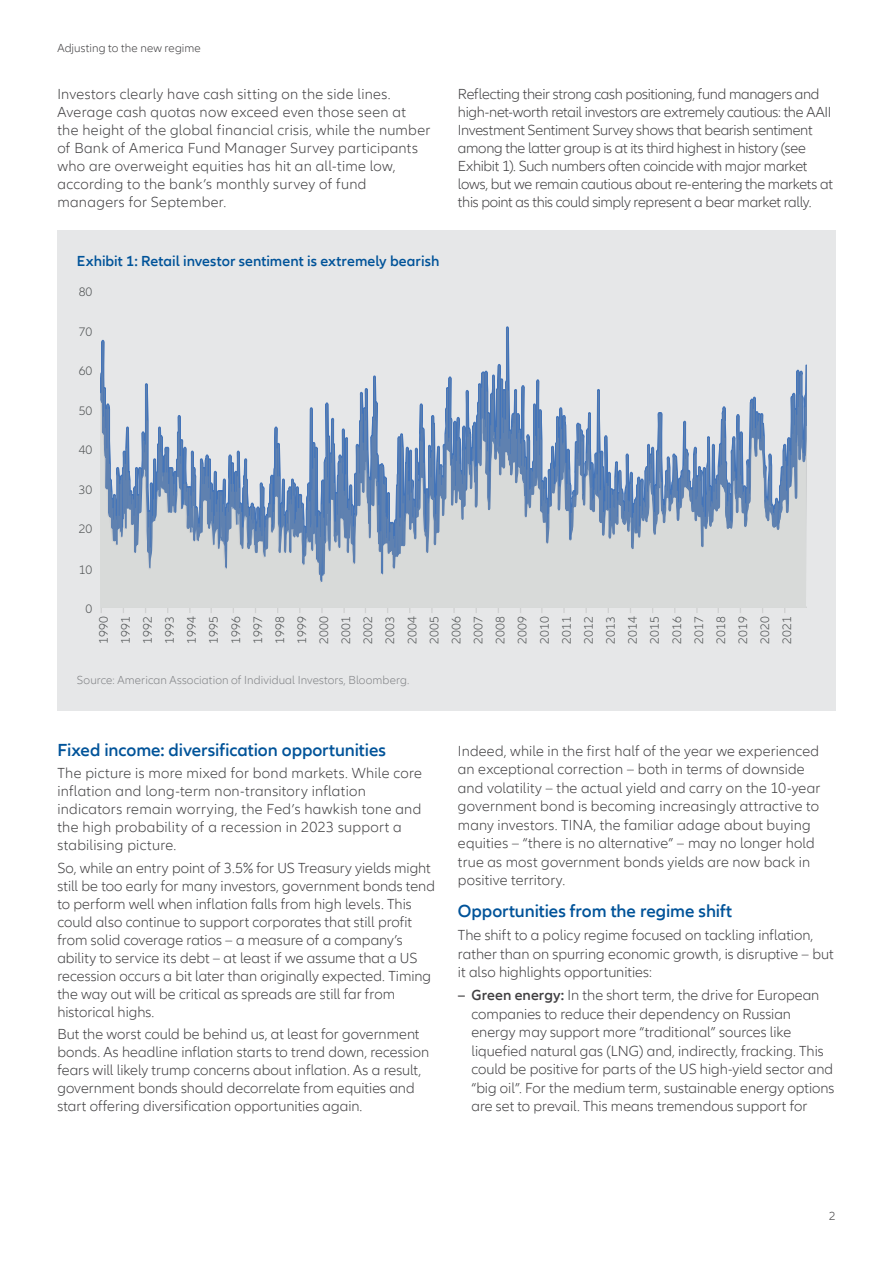
<style>
.page{position:relative;width:893px;height:1263px;background:#fff}
.page>*{position:absolute;margin:0;border:0;box-sizing:border-box;transform-origin:0 0}
.t1{font:600 18px "Allianz Neo";letter-spacing:-.005em;color:#005399}
.t2{font:300 15px/18.5px "Allianz Neo";color:#414042}
.t3{font:300 15px/18px "Allianz Neo";letter-spacing:.02em;color:#414042}
.t4{font:300 15px/18px "Allianz Neo";letter-spacing:-.02em;color:#414042}
.t5{font:600 15px "Allianz Neo";letter-spacing:.005em;color:#005399}
.t6{font:300 12.75px/22px "Allianz Neo";color:#515455;text-align:justify}
.t7{font:300 12px "Allianz Neo";letter-spacing:.01em;color:#808285}
.t8{font:300 12px "Allianz Neo";letter-spacing:.005em;color:#414042}
.s1{font-weight:600}
</style>
<div class="page">
<div style="left:57px;top:230px;width:779px;height:481px;background:#e6e7e8"></div>
<hr style="left:101px;top:607px;width:706px;height:1px;background:#d0d1d1">
<svg style="left:101px;top:328px;width:705px;height:72px"></svg>
<svg style="left:100px;top:400px;width:706px;height:208px"></svg>
<p class="t8" style="left:57px;top:41px;width:145px">Adjusting to the new regime</p>
<p class="t3" style="left:57px;top:85px;width:374px">Investors clearly have cash sitting on the side lines.<br>Average cash quotas now exceed even those seen at the height of the global financial crisis, while the number of Bank of America Fund Manager Survey participants who are overweight equities has hit an all-time low, according to the bank’s monthly survey of fund managers for September.</p>
<p class="t4" style="left:458px;top:85px;width:376px">Reflecting their strong cash positioning, fund managers and high-net-worth retail investors are extremely cautious: the AAII Investment Sentiment Survey shows that bearish sentiment among the latter group is at its third highest in history (see Exhibit 1). Such numbers often coincide with major market lows, but we remain cautious about re-entering the markets at this point as this could simply represent a bear market rally.</p>
<p class="t5" style="left:77px;top:252px;width:364px">Exhibit 1: Retail investor sentiment is extremely bearish</p>
<p class="t6" style="left:79px;top:281px;width:15px">80</p>
<p class="t6" style="left:79px;top:321px;width:15px">70</p>
<p class="t6" style="left:79px;top:360px;width:15px">60</p>
<p class="t6" style="left:79px;top:400px;width:15px">50</p>
<p class="t6" style="left:79px;top:439px;width:15px">40</p>
<p class="t6" style="left:79px;top:479px;width:15px">30</p>
<p class="t6" style="left:79px;top:518px;width:15px">20</p>
<p class="t6" style="left:79px;top:559px;width:15px">10</p>
<p class="t6" style="left:86px;top:598px;width:8px">0</p>
<p class="t6" style="left:93px;top:644px;width:29px;rotate:-90deg">1990<br>1991<br>1992<br>1993<br>1994<br>1995<br>1996<br>1997<br>1998<br>1999<br>2000<br>2001<br>2002<br>2003<br>2004<br>2005<br>2006<br>2007<br>2008<br>2009<br>2010<br>2011<br>2012<br>2013<br>2014<br>2015<br>2016<br>2017<br>2018<br>2019<br>2020<br>2021</p>
<p class="t7" style="left:77px;top:673px;width:334px">Source: American Association of Individual Investors, Bloomberg.</p>
<p class="t1" style="left:57px;top:739px;width:330px">Fixed income: diversification opportunities</p>
<p class="t3" style="left:57px;top:764px;width:366px">The picture is more mixed for bond markets. While core inflation and long-term non-transitory inflation indicators remain worrying, the Fed’s hawkish tone and the high probability of a recession in 2023 support a stabilising picture.</p>
<p class="t2" style="left:57px;top:859px;width:379px;line-height:18px">So, while an entry point of 3.5% for US Treasury yields might still be too early for many investors, government bonds tend to perform well when inflation falls from high levels. This could also continue to support corporates that still profit from solid coverage ratios – a measure of a company’s ability to service its debt – at least if we assume that a US recession occurs a bit later than originally expected. Timing the way out will be critical as spreads are still far from historical highs.</p>
<p class="t2" style="left:57px;top:1025px;width:373px;line-height:18px">But the worst could be behind us, at least for government bonds. As headline inflation starts to trend down, recession fears will likely trump concerns about inflation. As a result, government bonds should decorrelate from equities and start offering diversification opportunities again.</p>
<p class="t2" style="left:458px;top:742px;width:364px">Indeed, while in the first half of the year we experienced an exceptional correction – both in terms of downside and volatility – the actual yield and carry on the 10-year government bond is becoming increasingly attractive to many investors. TINA, the familiar adage about buying equities – “there is no alternative” – may no longer hold true as most government bonds yields are now back in positive territory.</p>
<p class="t1" style="left:458px;top:901px;width:276px">Opportunities from the regime shift</p>
<p class="t2" style="left:458px;top:926px;width:377px">The shift to a policy regime focused on tackling inflation, rather than on spurring economic growth, is disruptive – but it also highlights opportunities:</p>
<p class="t2" style="left:471px;top:986px;width:364px;text-indent:-14px"><span class="s1">– Green energy:</span> In the short term, the drive for European companies to reduce their dependency on Russian energy may support more “traditional” sources like liquefied natural gas (LNG) and, indirectly, fracking. This could be positive for parts of the US high-yield sector and “big oil”. For the medium term, sustainable energy options are set to prevail. This means tremendous support for</p>
<p class="t8" style="left:829px;top:1210px;width:8px">2</p>
</div>
